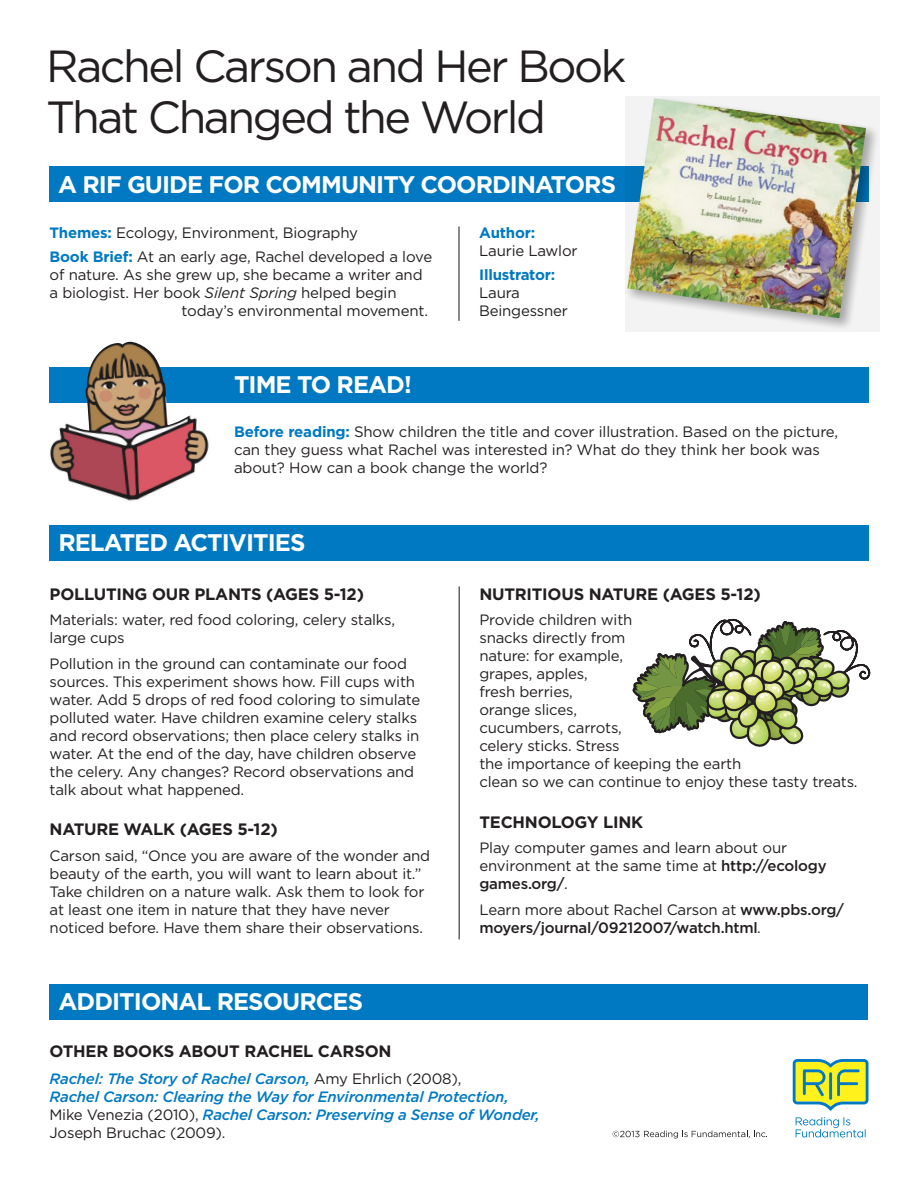
<style>
.page{position:relative;width:918px;height:1188px;background:#fff}
.page>*{position:absolute;margin:0;border:0;box-sizing:border-box;transform-origin:0 0}
.t1{font:45px/51px "Gotham";letter-spacing:-.055em;color:#231f20}
.t2{font:700 24px "Gotham";letter-spacing:-.04em;color:#fff}
.t3{font:700 16.5px "Gotham";letter-spacing:-.015em;color:#231f20}
.t4{font:15px/18px "Gotham";letter-spacing:-.015em;color:#231f20}
.t5{font:italic 500 15px/18px "Gotham";letter-spacing:-.015em;color:#0079c2}
.t6{font:500 15px/18px "Gotham";letter-spacing:-.015em;color:#231f20}
.t7{font:700 15px "Gotham";letter-spacing:-.015em;color:#0079c2}
.s1{font-weight:700;color:#0079c2}
.s2{font-style:italic}
.s3{font-weight:500}
.s4{font-weight:400}
.s5{font-weight:400;font-style:normal;color:#231f20}
</style>
<div class="page">
<svg style="left:793px;top:1059px;width:76px;height:52px;background:#b4d06c"></svg>
<svg style="left:796px;top:1117px;width:70px;height:20px"></svg>
<svg style="left:613px;top:1131px;width:154px;height:8px"></svg>
<div style="left:49px;top:166px;width:819px;height:36px;background:#0079c2"></div>
<hr style="left:458px;top:226px;width:2px;height:95px;background:#231f20">
<div style="left:50px;top:367px;width:819px;height:36px;background:#0079c2"></div>
<img style="left:49px;top:342px;width:160px;height:159px">
<div style="left:49px;top:525px;width:820px;height:36px;background:#0079c2"></div>
<hr style="left:459px;top:586px;width:1px;height:353px;background:#231f20">
<div style="left:50px;top:984px;width:818px;height:36px;background:#0079c2"></div>
<svg style="left:625px;top:96px;width:254px;height:235px;fill:#f3f3f3"></svg>
<img style="left:627px;top:98px;width:239px;height:220px">
<svg style="left:633px;top:618px;width:237px;height:129px"></svg>
<h1 class="t1" style="left:46px;top:40px;width:582px">Rachel Carson and Her Book<br>That Changed the World</h1>
<h2 class="t2" style="left:58px;top:168px;width:559px">A RIF GUIDE FOR COMMUNITY COORDINATORS</h2>
<p class="t4" style="left:50px;top:220px;width:384px;line-height:24px"><span class="s1">Themes:</span> Ecology, Environment, Biography<br><span class="s1">Book Brief:</span> At an early age, Rachel developed a love</p>
<p class="t4" style="left:50px;top:265px;width:375px">of nature. As she grew up, she became a writer and</p>
<p class="t4" style="left:50px;top:283px;width:349px">a biologist. Her book <span class="s2">Silent Spring</span> helped begin</p>
<p class="t4" style="left:182px;top:301px;width:248px">today’s environmental movement.</p>
<p class="t7" style="left:479px;top:222px;width:58px">Author:</p>
<p class="t4" style="left:479px;top:241px;width:100px">Laurie Lawlor</p>
<p class="t7" style="left:479px;top:264px;width:78px">Illustrator:</p>
<p class="t4" style="left:479px;top:283px;width:90px">Laura<br>Beingessner</p>
<h2 class="t2" style="left:234px;top:369px;width:179px">TIME TO READ!</h2>
<p class="t4" style="left:234px;top:423px;width:606px"><span class="s1">Before reading:</span> Show children the title and cover illustration. Based on the picture, can they guess what Rachel was interested in? What do they think her book was about? How can a book change the world?</p>
<h2 class="t2" style="left:58px;top:527px;width:249px">RELATED ACTIVITIES</h2>
<p class="t3" style="left:50px;top:583px;width:316px">POLLUTING OUR PLANTS (AGES 5-12)</p>
<p class="t4" style="left:50px;top:611px;width:347px">Materials: water, red food coloring, celery stalks, large cups</p>
<p class="t4" style="left:50px;top:654px;width:372px">Pollution in the ground can contaminate our food sources. This experiment shows how. Fill cups with water. Add 5 drops of red food coloring to simulate polluted water. Have children examine celery stalks and record observations; then place celery stalks in water. At the end of the day, have children observe the celery. Any changes? Record observations and talk about what happened.</p>
<p class="t3" style="left:50px;top:818px;width:230px">NATURE WALK (AGES 5-12)</p>
<p class="t4" style="left:50px;top:846px;width:382px">Carson said, “Once you are aware of the wonder and beauty of the earth, you will want to learn about it.” Take children on a nature walk. Ask them to look for at least one item in nature that they have never noticed before. Have them share their observations.</p>
<p class="t3" style="left:479px;top:583px;width:283px">NUTRITIOUS NATURE (AGES 5-12)</p>
<p class="t4" style="left:479px;top:611px;width:380px">Provide children with<br>snacks directly from<br>nature: for example,<br>grapes, apples,<br>fresh berries,<br>orange slices,<br>cucumbers, carrots,<br>celery sticks. Stress<br>the importance of keeping the earth<br>clean so we can continue to enjoy these tasty treats.</p>
<p class="t3" style="left:479px;top:811px;width:165px">TECHNOLOGY LINK</p>
<p class="t4" style="left:479px;top:839px;width:349px">Play computer games and learn about our environment at the same time at <span class="s3">http://ecology games.org/</span>.</p>
<p class="t6" style="left:479px;top:900px;width:366px"><span class="s4">Learn more about Rachel Carson at</span> www.pbs.org/ moyers/journal/09212007/watch.html<span class="s4">.</span></p>
<h2 class="t2" style="left:58px;top:986px;width:306px">ADDITIONAL RESOURCES</h2>
<p class="t3" style="left:50px;top:1040px;width:344px">OTHER BOOKS ABOUT RACHEL CARSON</p>
<p class="t5" style="left:50px;top:1069px;width:492px">Rachel: The Story of Rachel Carson, <span class="s5">Amy Ehrlich (2008),<br></span>Rachel Carson: Clearing the Way for Environmental Protection, <span class="s5">Mike Venezia (2010),</span> Rachel Carson: Preserving a Sense of Wonder, <span class="s5">Joseph Bruchac (2009).</span></p>
</div>
